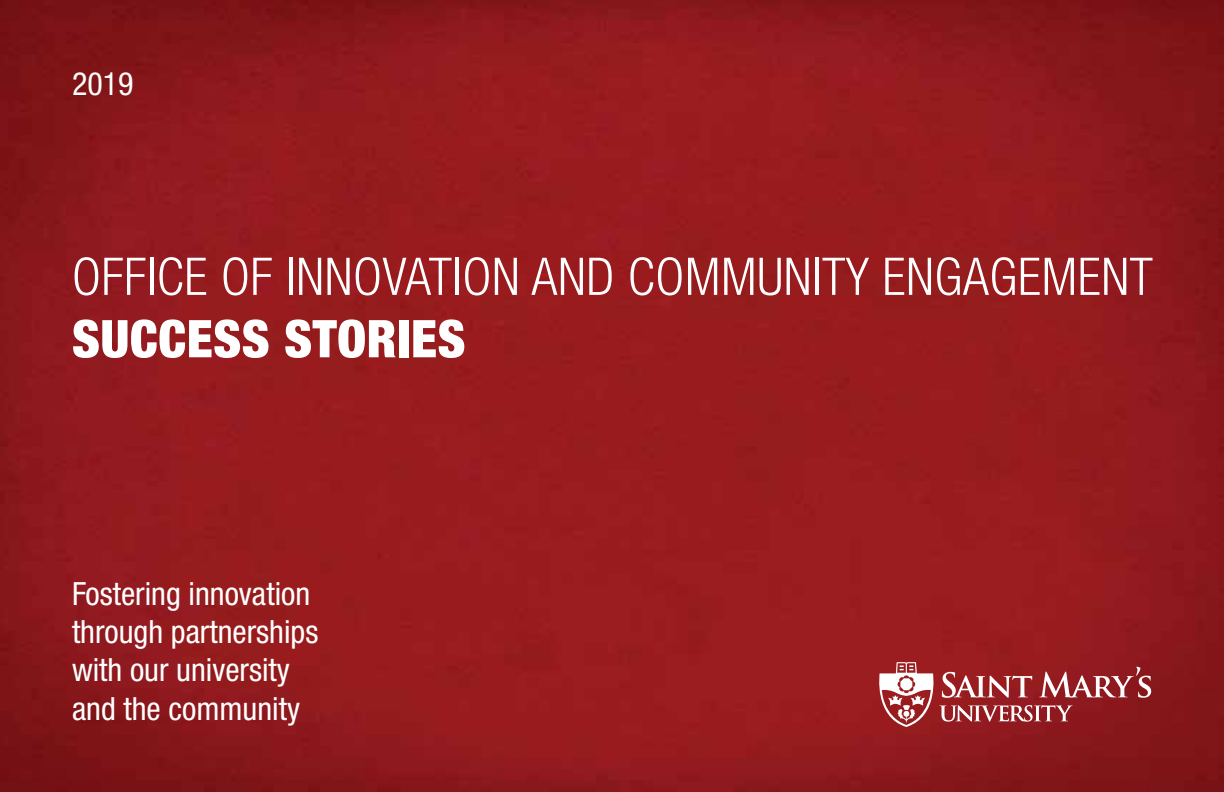
<style>
.page{position:relative;width:1224px;height:792px;background:#fff}
.page>*{position:absolute;margin:0;border:0;box-sizing:border-box;transform-origin:0 0}
.t1{font:300 condensed 52px "Helvetica Neue LT Std";letter-spacing:.01em;color:#fff}
.t2{font:900 condensed 52px "Helvetica Neue LT Std";letter-spacing:.01em;color:#fff}
.t3{font:condensed 32px/38.4px "Helvetica Neue LT Std";color:#fff}
</style>
<div class="page">
<img style="left:0;top:0;width:1224px;height:792px">
<svg style="left:879px;top:662px;width:272px;height:65px;background:#a9494d"></svg>
<p class="t3" style="left:72px;top:64px;width:63px">2019</p>
<h1 class="t1" style="left:72px;top:247px;width:1082px">OFFICE OF INNOVATION AND COMMUNITY ENGAGEMENT</h1>
<h1 class="t2" style="left:72px;top:307px;width:395px">SUCCESS STORIES</h1>
<p class="t3" style="left:72px;top:574px;width:248px">Fostering innovation through partnerships with our university and the community</p>
</div>
